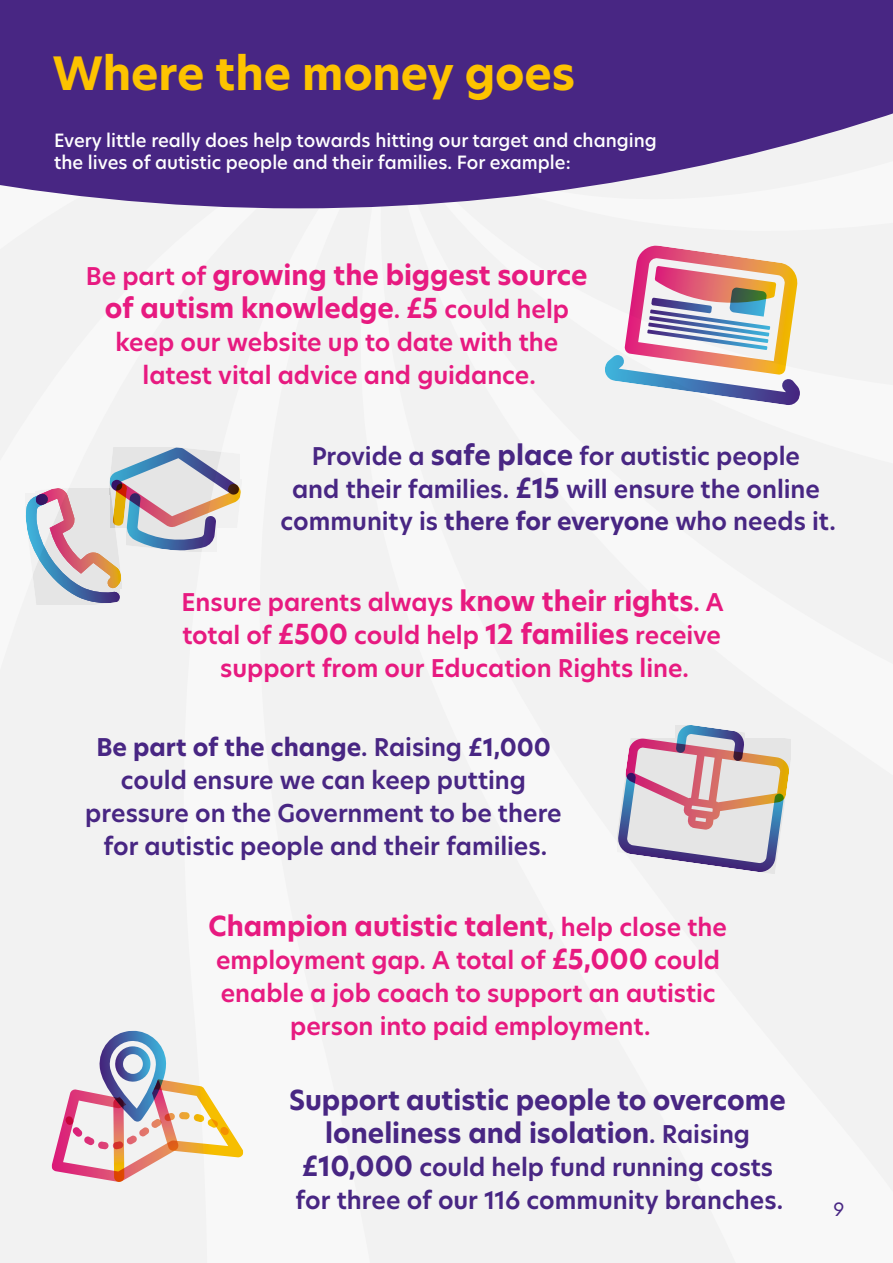
<style>
.page{position:relative;width:893px;height:1263px;background:#fff}
.page>*{position:absolute;margin:0;border:0;box-sizing:border-box;transform-origin:0 0}
.t1{font:700 45px "TP Hero";letter-spacing:-.005em;color:#fdc300}
.t2{font:700 27px/33px "TP Hero";color:#e71a80;text-align:center}
.t3{font:700 27px/33px "TP Hero";color:#482683;text-align:center}
.t4{font:600 24px/33px "TP Hero";color:#482683;text-align:center}
.t5{font:600 24px/33px "TP Hero";color:#e71a80;text-align:center}
.t6{font:500 18px/21.6px "TP Hero";color:#fff}
.t7{font:18px "TP Hero";color:#482683}
.s1{font-weight:600;font-size:24px}
.s2{font-weight:700;font-size:27px}
.s3{font-weight:700}
</style>
<div class="page">
<div style="left:0;top:208px;width:893px;height:1055px;background:#f2f2f2"></div>
<svg style="left:0;top:0;width:893px;height:208px;background:#5b3c8f"></svg>
<svg style="left:52px;top:1031px;width:191px;height:151px"></svg>
<svg style="left:604px;top:246px;width:197px;height:160px"></svg>
<svg style="left:26px;top:447px;width:215px;height:157px"></svg>
<svg style="left:617px;top:725px;width:173px;height:148px"></svg>
<h1 class="t1" style="left:53px;top:43px;width:524px">Where the money goes</h1>
<p class="t6" style="left:54px;top:130px;width:604px">Every little really does help towards hitting our target and changing the lives of autistic people and their families. For example:</p>
<p class="t2" style="left:86px;top:259px;width:503px"><span class="s1">Be part of</span> growing the biggest source of autism knowledge<span class="s1">.</span> £5 <span class="s1">could help</span></p>
<p class="t5" style="left:115px;top:326px;width:444px">keep our website up to date with the latest vital advice and guidance.</p>
<p class="t4" style="left:281px;top:440px;width:557px;line-height:32.4px">Provide a <span class="s2">safe place</span> for autistic people<br>and their families. <span class="s2">£15</span> will ensure the online community is <span class="s3">there for everyone</span> who needs it.</p>
<p class="t5" style="left:181px;top:586px;width:544px">Ensure parents always <span class="s2">know their rights</span>. A total of <span class="s2">£500</span> could help <span class="s2">12 families</span> receive support from our Education Rights line.</p>
<p class="t4" style="left:85px;top:730px;width:478px"><span class="s3">Be part of the change</span>. Raising <span class="s3">£1,000 </span>could ensure we can keep putting pressure on the Government to be there for autistic people and their families.</p>
<p class="t2" style="left:209px;top:910px;width:520px">Champion autistic talent<span class="s1">, help close the</span></p>
<p class="t5" style="left:216px;top:943px;width:506px">employment gap. A total of <span class="s2">£5,000</span> could enable a job coach to support an autistic person into paid employment.</p>
<p class="t3" style="left:289px;top:1083px;width:498px">Support autistic people to overcome loneliness and isolation<span class="s1">. Raising</span></p>
<p class="t4" style="left:296px;top:1150px;width:489px;text-align:left"><span class="s2">£10,000</span> could help fund running costs for three of our 116 community branches.</p>
<p class="t7" style="left:833px;top:1197px;width:12px">9</p>
</div>
